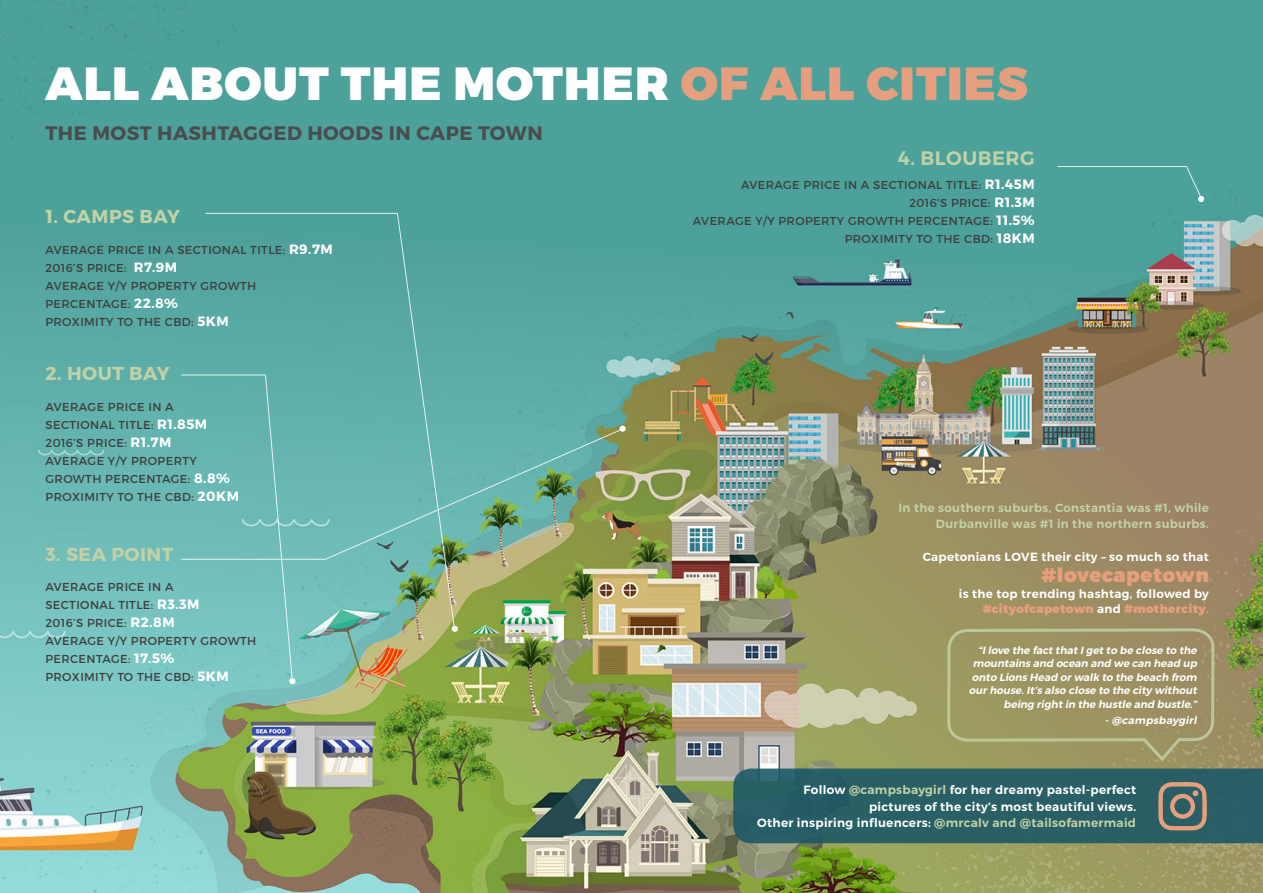
<style>
.page{position:relative;width:1263px;height:893px;background:#fff}
.page>*{position:absolute;margin:0;border:0;box-sizing:border-box;transform-origin:0 0}
.t1{font:900 46.5px "Montserrat";letter-spacing:.025em;color:#fff}
.t2{font:900 19.8px "Montserrat";letter-spacing:.025em;color:#e69f7e}
.t3{font:700 19.5px "Montserrat";letter-spacing:.025em;color:#4b4c4d}
.t4{font:600 19.5px "Montserrat";letter-spacing:.025em;color:#c2d1a6}
.t5{font:700 18.75px "Montserrat";letter-spacing:.025em;color:#c2d1a6}
.t6{font:600 12px "Montserrat";letter-spacing:.025em;color:#fff}
.t7{font:600 11.85px/15.8px "Montserrat";letter-spacing:.025em;color:#fff;text-align:right}
.t8{font:600 11.85px/15.8px "Montserrat";letter-spacing:.025em;color:#c2d1a6;text-align:right}
.t9{font:11.55px "Montserrat";letter-spacing:.035em;color:#3e3e3f}
.t10{font:italic 600 10.5px/13.5px "Montserrat";color:#fff;text-align:right}
.s1{color:#e69f7e}
.s2{font-weight:700;font-size:13.5px;color:#fff}
.s3{font-weight:900;color:#e69f7e}
.s4{color:#c2d1a6}
</style>
<div class="page">
<img style="left:0;top:0;width:1263px;height:893px">
<div style="left:1057px;top:166px;width:147px;height:37px;background:#4ca19a"></div>
<svg style="left:451px;top:625px;width:7px;height:7px"></svg>
<svg style="left:619px;top:425px;width:7px;height:7px"></svg>
<svg style="left:204px;top:213px;width:251px;height:416px;background:#5eaba2"></svg>
<svg style="left:733px;top:627px;width:530px;height:216px;background:#79886a"></svg>
<svg style="left:181px;top:374px;width:115px;height:311px;background:#72beba"></svg>
<svg style="left:181px;top:428px;width:442px;height:132px;background:#6fb2a3"></svg>
<p class="t1" style="left:45px;top:54px;width:984px">ALL ABOUT THE MOTHER <span class="s1">OF ALL CITIES</span></p>
<p class="t3" style="left:45px;top:121px;width:499px">THE MOST HASHTAGGED HOODS IN CAPE TOWN</p>
<p class="t5" style="left:45px;top:204px;width:136px">1. CAMPS BAY</p>
<p class="t9" style="left:45px;top:242px;width:289px">AVERAGE PRICE IN A SECTIONAL TITLE: <span class="s2">R9.7M</span></p>
<p class="t9" style="left:45px;top:260px;width:133px">2016’S PRICE: <span class="s2">R7.9M</span></p>
<p class="t9" style="left:45px;top:278px;width:212px">AVERAGE Y/Y PROPERTY GROWTH</p>
<p class="t9" style="left:45px;top:296px;width:134px">PERCENTAGE: <span class="s2">22.8%</span></p>
<p class="t9" style="left:45px;top:314px;width:185px">PROXIMITY TO THE CBD: <span class="s2">5KM</span></p>
<p class="t5" style="left:46px;top:362px;width:125px">2. HOUT BAY</p>
<p class="t9" style="left:46px;top:399px;width:130px">AVERAGE PRICE IN A</p>
<p class="t9" style="left:46px;top:417px;width:163px">SECTIONAL TITLE: <span class="s2">R1.85M</span></p>
<p class="t9" style="left:46px;top:435px;width:127px">2016’S PRICE: <span class="s2">R1.7M</span></p>
<p class="t9" style="left:46px;top:453px;width:153px">AVERAGE Y/Y PROPERTY</p>
<p class="t9" style="left:46px;top:471px;width:186px">GROWTH PERCENTAGE: <span class="s2">8.8%</span></p>
<p class="t9" style="left:46px;top:489px;width:195px">PROXIMITY TO THE CBD: <span class="s2">20KM</span></p>
<p class="t5" style="left:45px;top:543px;width:129px">3. SEA POINT</p>
<p class="t9" style="left:45px;top:580px;width:130px">AVERAGE PRICE IN A</p>
<p class="t9" style="left:45px;top:598px;width:155px">SECTIONAL TITLE: <span class="s2">R3.3M</span></p>
<p class="t9" style="left:45px;top:616px;width:131px">2016’S PRICE: <span class="s2">R2.8M</span></p>
<p class="t9" style="left:45px;top:634px;width:212px">AVERAGE Y/Y PROPERTY GROWTH</p>
<p class="t9" style="left:45px;top:652px;width:130px">PERCENTAGE: <span class="s2">17.5%</span></p>
<p class="t9" style="left:45px;top:670px;width:185px">PROXIMITY TO THE CBD: <span class="s2">5KM</span></p>
<p class="t4" style="left:898px;top:146px;width:139px">4. BLOUBERG</p>
<p class="t9" style="left:741px;top:177px;width:295px">AVERAGE PRICE IN A SECTIONAL TITLE: <span class="s2">R1.45M</span></p>
<p class="t9" style="left:909px;top:195px;width:127px">2016’S PRICE: <span class="s2">R1.3M</span></p>
<p class="t9" style="left:693px;top:213px;width:343px">AVERAGE Y/Y PROPERTY GROWTH PERCENTAGE: <span class="s2">11.5%</span></p>
<p class="t9" style="left:845px;top:231px;width:192px">PROXIMITY TO THE CBD: <span class="s2">18KM</span></p>
<p class="t8" style="left:899px;top:500px;width:312px">In the southern suburbs, Constantia was #1, while<br>Durbanville was #1 in the northern suburbs.</p>
<p class="t7" style="left:923px;top:549px;width:288px">Capetonians LOVE their city – so much so that</p>
<p class="t2" style="left:1041px;top:562px;width:169px">#lovecapetown</p>
<p class="t7" style="left:959px;top:586px;width:251px">is the top trending hashtag, followed by <span class="s3">#cityofcapetown</span> and <span class="s3">#mothercity</span><span class="s1">.</span></p>
<p class="t10" style="left:969px;top:643px;width:232px">“Ilove the fact that Iget to be close to the mountains and ocean and we can head up onto Lions Head or walk to the beach from our house.It’s also close to the city without being right in the hustle and bustle.”</p>
<p class="t10" style="left:1105px;top:714px;width:96px">- @campsbaygirl</p>
<p class="t6" style="left:803px;top:783px;width:334px">Follow <span class="s4">@campsbaygirl</span> for her dreamy pastel-perfect</p>
<p class="t6" style="left:869px;top:799px;width:269px">pictures of the city’s most beautiful views.</p>
<p class="t6" style="left:757px;top:816px;width:380px">Other inspiring influencers: <span class="s4">@mrcalv and @tailsofamermaid</span></p>
</div>
